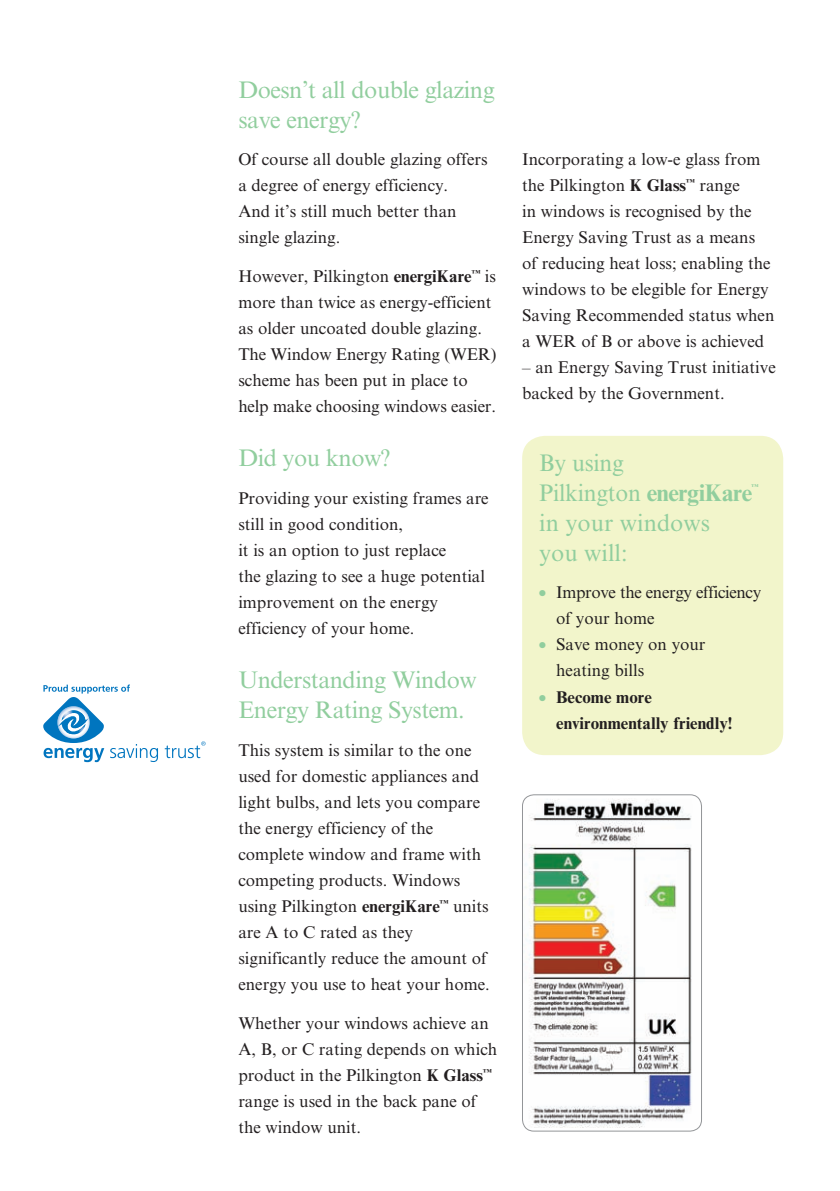
<style>
.page{position:relative;width:840px;height:1191px;background:#fff}
.page>*{position:absolute;margin:0;border:0;box-sizing:border-box;transform-origin:0 0}
.t1{font:24px/30px "Times NRMT";letter-spacing:-.02em;color:#91ce9e}
.t2{font:24px/30px "Times NRMT";color:#91ce9e}
.t3{font:17px/26px "Times NRMT";color:#231f20}
.t4{font:17px/26px "Times NRMT";letter-spacing:-.02em;color:#231f20}
.t5{font:700 17px/26px "Times NRMT";color:#231f20}
.t6{font:700 7px "Times NRMT";color:#91ce9e}
.s1{font-weight:700}
.s2{color:#91ce9e}
</style>
<div class="page">
<img style="left:522px;top:798px;width:179px;height:329px">
<div style="left:522px;top:794px;width:179px;height:337px;border:1px solid #939598;border-radius:11px"></div>
<svg style="left:165px;top:741px;width:40px;height:17px"></svg>
<svg style="left:43px;top:684px;width:115px;height:78px"></svg>
<div style="left:522px;top:436px;width:260px;height:319px;background:#f2f5cb;border-radius:23px"></div>
<h1 class="t1" style="left:238px;top:74px;width:258px">Doesn’t all double glazing save energy?</h1>
<p class="t3" style="left:238px;top:146px;width:250px">Of course all double glazing offers a degree of energy efficiency.<br>And it’s still much better than single glazing.</p>
<p class="t3" style="left:238px;top:263px;width:259px">However, Pilkington <span class="s1">energiKare</span><sup>™</sup> is more than twice as energy-efficient as older uncoated double glazing.<br>The Window Energy Rating (WER) scheme has been put in place to help make choosing windows easier.</p>
<h1 class="t1" style="left:238px;top:443px;width:153px">Did you know?</h1>
<p class="t3" style="left:238px;top:485px;width:252px">Providing your existing frames are still in good condition,<br>it is an option to just replace<br>the glazing to see a huge potential improvement on the energy efficiency of your home.</p>
<h1 class="t1" style="left:238px;top:665px;width:240px">Understanding Window<br>Energy Rating System.</h1>
<p class="t3" style="left:238px;top:737px;width:253px">This system is similar to the one used for domestic appliances and light bulbs, and lets you compare the energy efficiency of the complete window and frame with competing products. Windows using Pilkington <span class="s1">energiKare</span><sup>™</sup> units are A to C rated as they significantly reduce the amount of energy you use to heat your home.</p>
<p class="t3" style="left:238px;top:1010px;width:260px">Whether your windows achieve an<br>A, B, or C rating depends on which product in the Pilkington <span class="s1">K Glass</span><sup>™ </sup>range is used in the back pane of the window unit.</p>
<p class="t3" style="left:522px;top:146px;width:254px">Incorporating a low-e glass from the Pilkington <span class="s1">K Glass</span><sup>™</sup> range<br>in windows is recognised by the<br>Energy Saving Trust as a means of reducing heat loss; enabling the windows to be elegible for Energy<br>Saving Recommended status when a WER of B or above is achieved</p>
<p class="t3" style="left:522px;top:354px;width:255px">– an Energy Saving Trust initiative backed by the Government.</p>
<h1 class="t1" style="left:539px;top:448px;width:215px">By using<br>Pilkington <span class="s1">energiKare</span></h1>
<p class="t6" style="left:751px;top:483px;width:8px">™</p>
<h1 class="t2" style="left:539px;top:508px;width:172px">in your windows you will:</h1>
<p class="t4" style="left:556px;top:580px;width:206px;text-indent:-17px"><span class="s2">●</span> Improve the energy efficiency of your home</p>
<p class="t3" style="left:556px;top:632px;width:151px;text-indent:-17px"><span class="s2">●</span> Save money on your heating bills</p>
<p class="t5" style="left:556px;top:683px;width:178px;text-indent:-17px"><span class="s2">●</span> Become more environmentally friendly!</p>
</div>
